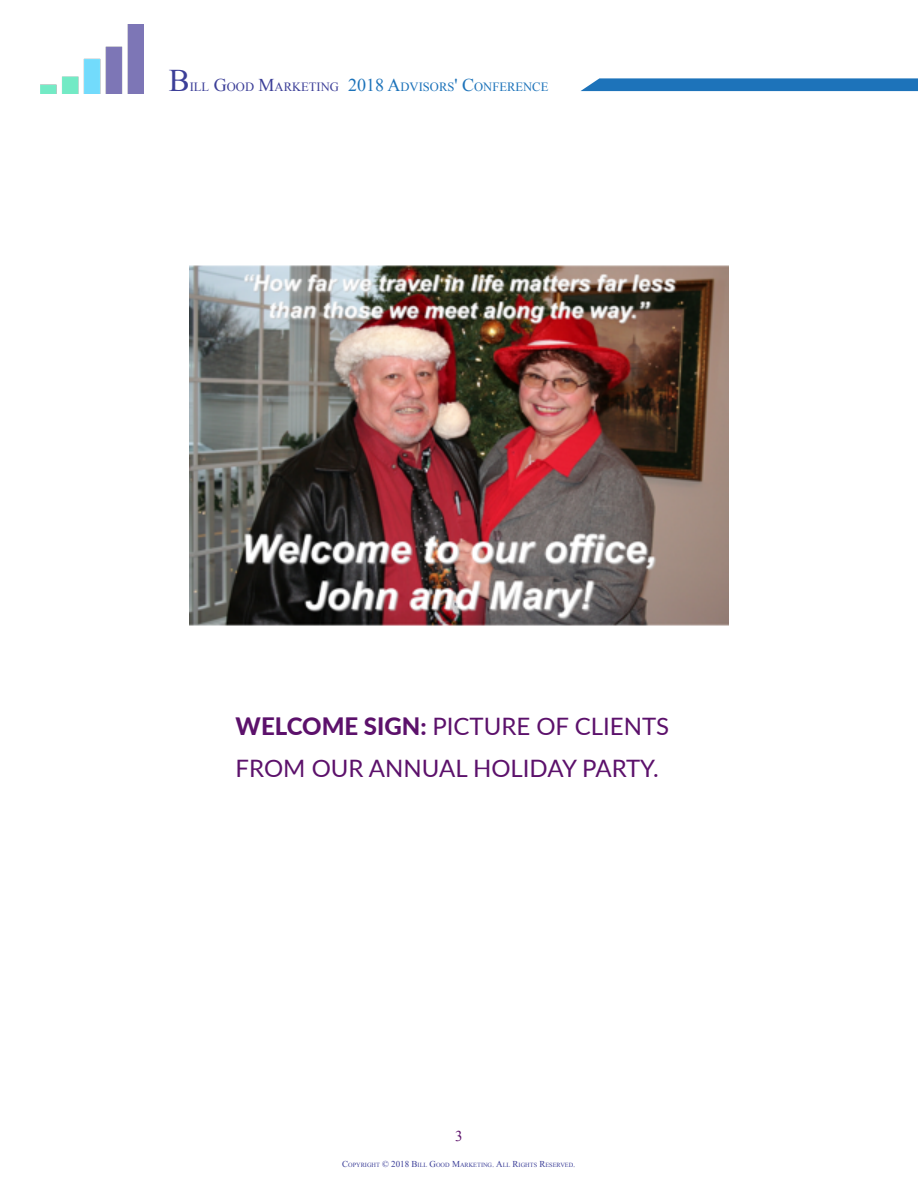
<style>
.page{position:relative;width:918px;height:1188px;background:#fff}
.page>*{position:absolute;margin:0;border:0;box-sizing:border-box;transform-origin:0 0}
.t1{font:31.5px "Times New Roman";color:#3c3f98}
.Heading_2{font:24px/42px "Lato";color:#5c116b}
.t2{font:15px "Times New Roman";color:#5c116b}
.t3{font:12.6px "Times New Roman";color:#1d73ba}
.t4{font:6.3px "Times New Roman";color:#3c3f98}
.s1{color:#3c3f98}
.s2{font-size:18px;color:#3c3f98}
.s3{font-size:18px}
.s4{font-weight:800}
.s5{font-size:9px}
</style>
<div class="page">
<svg style="left:580px;top:78px;width:338px;height:13px;background:#2a7bbe"></svg>
<img style="left:40px;top:24px;width:104px;height:69px">
<img style="left:189px;top:265px;width:540px;height:361px">
<h1 class="t1" style="left:169px;top:59px;width:23px">B</h1>
<p class="t3" style="left:190px;top:78px;width:360px"><span class="s1">ILL</span> <span class="s2">G</span><span class="s1">OOD</span> <span class="s2">M</span><span class="s1">ARKETING</span> <span class="s3">2018 A</span>DVISORS<span class="s3">' C</span>ONFERENCE</p>
<p class="Heading_2" style="left:236px;top:704px;width:435px"><span class="s4">WELCOME SIGN:</span> PICTURE OF CLIENTS<br>FROM OUR ANNUAL HOLIDAY PARTY.</p>
<p class="t2" style="left:455px;top:1126px;width:9px">3</p>
<p class="t4" style="left:342px;top:1161px;width:235px"><span class="s5">C</span>OPYRIGHT <span class="s5">© 2018 B</span>ILL <span class="s5">G</span>OOD <span class="s5">M</span>ARKETING<span class="s5">. A</span>LL <span class="s5">R</span>IGHTS <span class="s5">R</span>ESERVED<span class="s5">.</span></p>
</div>
